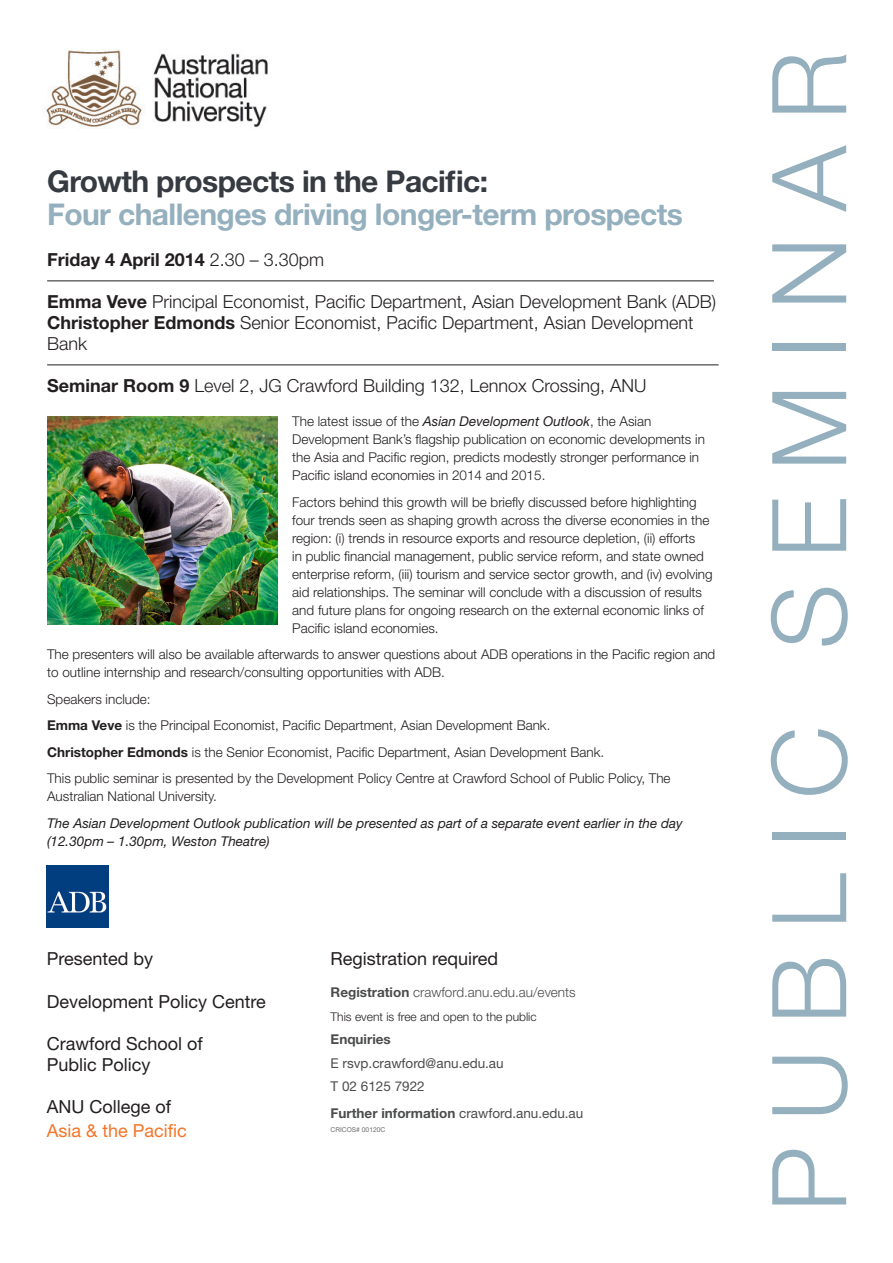
<style>
.page{position:relative;width:893px;height:1263px;background:#fff}
.page>*{position:absolute;margin:0;border:0;box-sizing:border-box;transform-origin:0 0}
.t1{font:300 103.5px "Helvetica Neue LT Std";letter-spacing:.25em;color:#94afbd}
.t2{font:700 30px "Helvetica Neue LT Std";letter-spacing:-.02em;color:#94afbd}
.t3{font:700 30px "Helvetica Neue LT Std";letter-spacing:-.02em;color:#353b40}
.Time_date{font:300 18px/21px "Helvetica Neue LT Std";color:#231f20}
.Presented_by{font:18px/21px "Helvetica Neue LT Std";color:#231f20}
.Presented_by-2{font:18px/24px "Helvetica Neue LT Std";color:#f47527}
.Time_date-2{font:700 18px "Helvetica Neue LT Std";color:#231f20}
.RSVP{font:18px "Helvetica Neue LT Std";color:#231f20}
.body{font:300 13.5px/18px "Helvetica Neue LT Std";color:#231f20}
.body-2{font:italic 13.5px/18px "Helvetica Neue LT Std";color:#231f20}
.note{font:13.5px "Helvetica Neue LT Std";color:#4b4c4d}
.note-2{font:300 13.5px "Helvetica Neue LT Std";color:#4b4c4d}
.note-3{font:700 13.5px "Helvetica Neue LT Std";color:#4b4c4d}
.note-4{font:300 12px "Helvetica Neue LT Std";color:#231f20}
.Job_number{font:6.75px "Helvetica Neue LT Std";color:#6c6d70}
.s1{font-weight:300}
.s2{font-weight:700}
.s3{font-weight:400;font-style:italic}
.s4{color:#231f20}
</style>
<div class="page">
<img style="left:46px;top:50px;width:222px;height:78px">
<hr style="left:47px;top:281px;width:667px;height:1px;background:#231f20">
<hr style="left:47px;top:365px;width:672px;height:1px;background:#231f20">
<img style="left:47px;top:865px;width:61px;height:62px">
<img style="left:47px;top:417px;width:231px;height:208px">
<h2 class="t3" style="left:47px;top:162px;width:442px">Growth prospects in the Pacific:</h2>
<h2 class="t2" style="left:47px;top:195px;width:637px">Four challenges driving longer-term prospects</h2>
<p class="Time_date-2" style="left:47px;top:248px;width:279px">Friday 4 April 2014 <span class="s1">2.30 – 3.30pm</span></p>
<p class="Time_date" style="left:47px;top:291px;width:671px"><span class="s2">Emma Veve</span> Principal Economist, Pacific Department, Asian Development Bank (ADB)</p>
<p class="Time_date" style="left:47px;top:312px;width:648px"><span class="s2">Christopher Edmonds</span> Senior Economist, Pacific Department, Asian Development<br>Bank</p>
<p class="Time_date" style="left:47px;top:375px;width:601px"><span class="s2">Seminar Room 9</span> Level 2, JG Crawford Building 132, Lennox Crossing, ANU</p>
<p class="body" style="left:292px;top:412px;width:414px">The latest issue of the <span class="s3">Asian Development Outlook</span>, the Asian Development Bank’s flagship publication on economic developments in the Asia and Pacific region, predicts modestly stronger performance in Pacific island economies in 2014 and 2015.</p>
<p class="body" style="left:292px;top:493px;width:422px">Factors behind this growth will be briefly discussed before highlighting four trends seen as shaping growth across the diverse economies in the region: (i) trends in resource exports and resource depletion, (ii) efforts<br>in public financial management, public service reform, and state owned enterprise reform, (iii) tourism and service sector growth, and (iv) evolving aid relationships. The seminar will conclude with a discussion of results and future plans for ongoing research on the external economic links of Pacific island economies.</p>
<p class="body" style="left:47px;top:645px;width:670px">The presenters will also be available afterwards to answer questions about ADB operations in the Pacific region and to outline internship and research/consulting opportunities with ADB.</p>
<p class="body" style="left:47px;top:690px;width:105px">Speakers include:</p>
<p class="body" style="left:47px;top:716px;width:505px"><span class="s2">Emma Veve</span> is the Principal Economist, Pacific Department, Asian Development Bank.</p>
<p class="body" style="left:47px;top:743px;width:559px"><span class="s2">Christopher Edmonds</span> is the Senior Economist, Pacific Department, Asian Development Bank.</p>
<p class="body" style="left:47px;top:769px;width:625px">This public seminar is presented by the Development Policy Centre at Crawford School of Public Policy, The<br>Australian National University.</p>
<p class="body-2" style="left:47px;top:814px;width:637px">The Asian Development Outlook publication will be presented as part of a separate event earlier in the day (12.30pm – 1.30pm, Weston Theatre)</p>
<p class="Presented_by" style="left:47px;top:948px;width:108px">Presented by</p>
<p class="Presented_by" style="left:47px;top:990px;width:221px">Development Policy Centre</p>
<p class="Presented_by" style="left:47px;top:1033px;width:157px">Crawford School of<br>Public Policy</p>
<p class="Presented_by-2" style="left:47px;top:1094px;width:142px"><span class="s4">ANU College of<br></span>Asia &amp; the Pacific</p>
<p class="RSVP" style="left:331px;top:948px;width:169px">Registration required</p>
<p class="note-2" style="left:331px;top:984px;width:247px"><span class="s2">Registration</span> crawford.anu.edu.au/events</p>
<p class="note-4" style="left:331px;top:1009px;width:208px">This event is free and open to the public</p>
<p class="note-3" style="left:331px;top:1031px;width:62px">Enquiries</p>
<p class="note" style="left:331px;top:1055px;width:175px">E rsvp.crawford@anu.edu.au</p>
<p class="note" style="left:331px;top:1078px;width:96px">T 02 6125 7922</p>
<p class="note" style="left:331px;top:1105px;width:254px"><span class="s2">Further information</span> crawford.anu.edu.au</p>
<p class="Job_number" style="left:331px;top:1126px;width:56px">CRICOS# 00120C</p>
<h1 class="t1" style="left:746px;top:1212px;width:1162px;rotate:-90deg">PUBLIC SEMINAR</h1>
</div>
